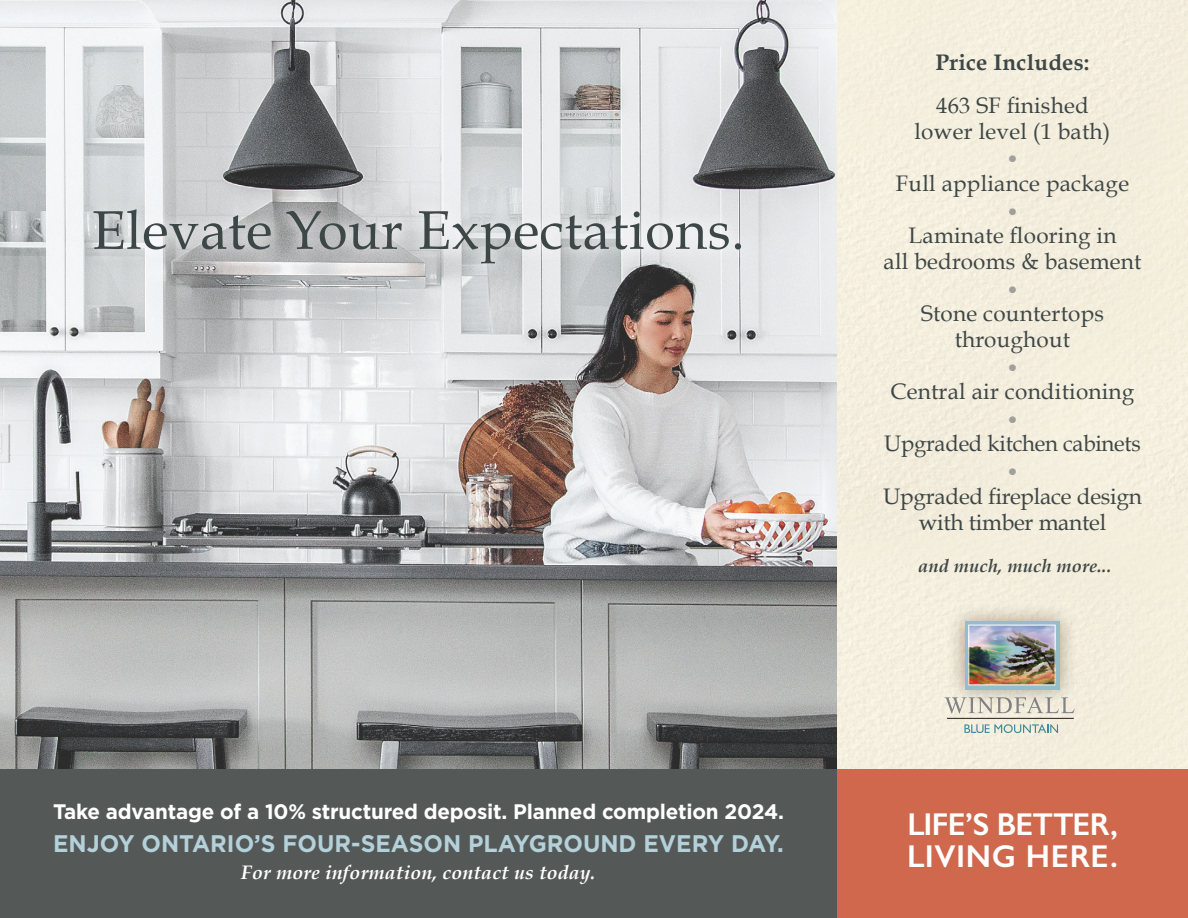
<style>
.page{position:relative;width:1188px;height:918px;background:#fff}
.page>*{position:absolute;margin:0;border:0;box-sizing:border-box;transform-origin:0 0}
.t1{font:54.45px "Book Antiqua";letter-spacing:.01em;color:#3e4747}
.t2{font:600 31.65px/32.2px "Gill Sans";color:#fff}
.t3{font:700 24px "Gotham";color:#b4d0d9;scale:.96 1}
.t4{font:22.5px/26.1px "Book Antiqua";letter-spacing:.01em;color:#3e4747;text-align:center}
.t5{font:22.5px/26.1px "Book Antiqua";letter-spacing:-.01em;color:#3e4747;text-align:center}
.t6{font:700 22.5px "Book Antiqua";letter-spacing:.01em;color:#3e4747}
.t7{font:22.5px "Book Antiqua";color:#9f9f9e}
.t8{font:700 21px "Gotham";letter-spacing:-.01em;color:#fff}
.t9{font:italic 700 19.5px "Book Antiqua";letter-spacing:.01em;color:#fff}
.t10{font:italic 700 18.15px "Book Antiqua";letter-spacing:.01em;color:#3e4747}
</style>
<div class="page">
<img style="left:0;top:0;width:837px;height:770px">
<div style="left:837px;top:0;width:351px;height:770px;background:#f4eedd"></div>
<div style="left:0;top:770px;width:837px;height:148px;background:#545958"></div>
<div style="left:837px;top:770px;width:351px;height:148px;background:#d0684d"></div>
<svg style="left:944px;top:697px;width:131px;height:17px"></svg>
<hr style="left:947px;top:718px;width:127px;height:1px;background:#231f20">
<svg style="left:964px;top:724px;width:94px;height:9px"></svg>
<div style="left:945px;top:602px;width:133px;height:106px;background:#564c37;opacity:.5"></div>
<svg style="left:965px;top:621px;width:94px;height:68px"></svg>
<img style="left:970px;top:627px;width:83px;height:56px">
<div style="left:968px;top:625px;width:87px;height:60px;border:1px solid #fff"></div>
<svg style="left:80px;top:195px;width:675px;height:83px;background:#d1d3d4"></svg>
<h1 class="t1" style="left:92px;top:197px;width:654px">Elevate Your Expectations.</h1>
<p class="t8" style="left:53px;top:797px;width:732px">Take advantage of a 10% structured deposit. Planned completion 2024.</p>
<p class="t3" style="left:53px;top:827px;width:763px">ENJOY ONTARIO’S FOUR-SEASON PLAYGROUND EVERY DAY.</p>
<p class="t9" style="left:241px;top:861px;width:356px">For more information, contact us today.</p>
<p class="t6" style="left:935px;top:50px;width:156px">Price Includes:</p>
<p class="t4" style="left:915px;top:92px;width:197px">463 SF finished lower level (1 bath)</p>
<p class="t7" style="left:1006px;top:146px;width:15px">•</p>
<p class="t4" style="left:896px;top:170px;width:235px">Full appliance package</p>
<p class="t7" style="left:1006px;top:198px;width:15px">•</p>
<p class="t4" style="left:884px;top:222px;width:259px">Laminate flooring in<br>all bedrooms &amp; basement</p>
<p class="t7" style="left:1006px;top:276px;width:15px">•</p>
<p class="t4" style="left:921px;top:300px;width:184px">Stone countertops throughout</p>
<p class="t7" style="left:1006px;top:354px;width:15px">•</p>
<p class="t4" style="left:891px;top:379px;width:245px">Central air conditioning</p>
<p class="t7" style="left:1006px;top:407px;width:15px">•</p>
<p class="t5" style="left:884px;top:431px;width:258px">Upgraded kitchen cabinets</p>
<p class="t7" style="left:1006px;top:459px;width:15px">•</p>
<p class="t5" style="left:883px;top:483px;width:260px">Upgraded fireplace design with timber mantel</p>
<p class="t10" style="left:918px;top:555px;width:195px">and much, much more...</p>
<h2 class="t2" style="left:907px;top:808px;width:212px">LIFE’S BETTER,<br>LIVING HERE.</h2>
</div>
